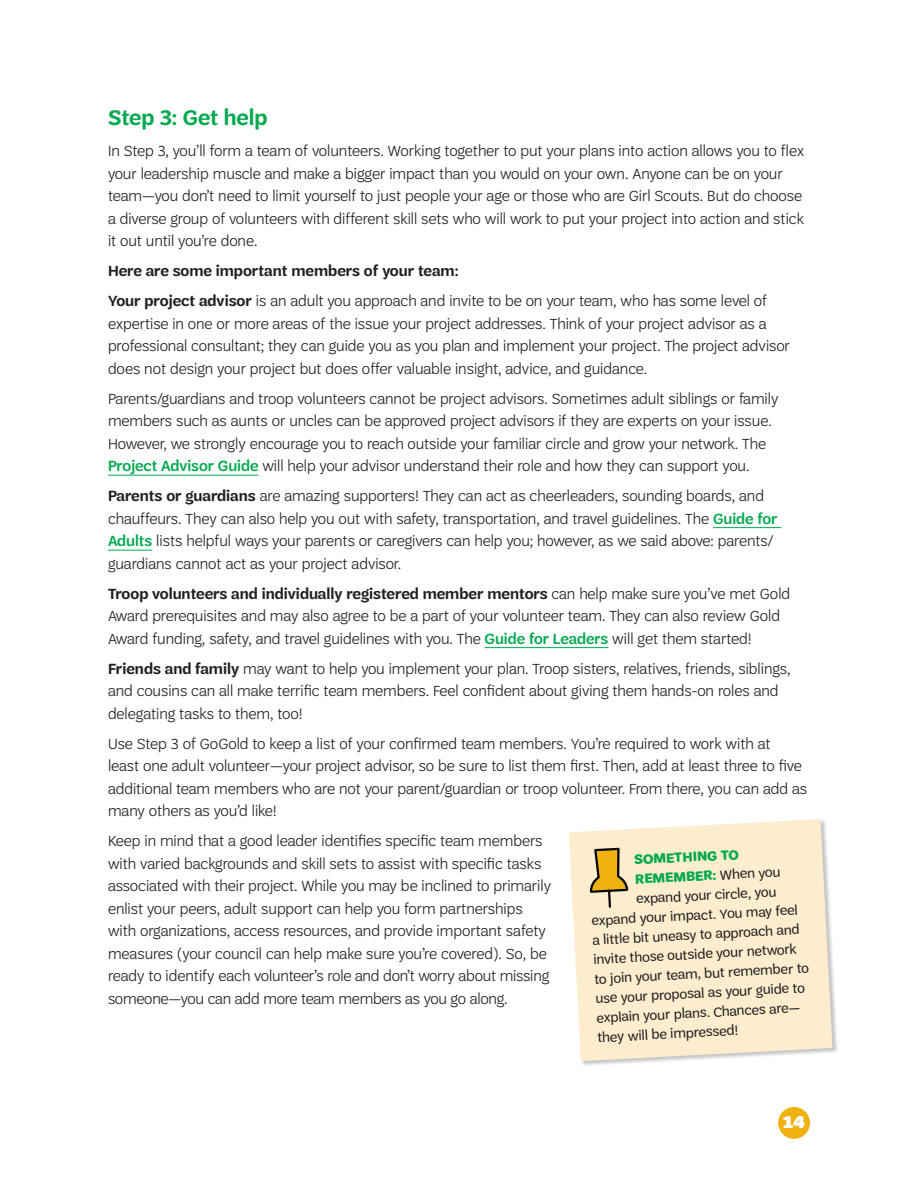
<style>
.page{position:relative;width:918px;height:1188px;background:#fff}
.page>*{position:absolute;margin:0;border:0;box-sizing:border-box;transform-origin:0 0}
.SUBHEAD_BOLD_U_LC_gr{font:600 22.5px "Trefoil Sans";color:#00a94e}
.t1{font:900 18px "Trefoil Slab";color:#fff}
.BODY_COPY{font:300 15.75px/22.5px "Trefoil Sans";color:#231f20}
.BODY_COPY-2{font:600 15.75px "Trefoil Sans";color:#231f20}
.Remember_tips{font:14.25px "Trefoil Sans";color:#231f20}
.Remember_tips-2{font:700 14.25px "Trefoil Sans";color:#00a94e}
.s1{font-weight:600}
.s2{font-weight:500;color:#00a94e}
.s3{font-weight:400;color:#231f20}
</style>
<div class="page">
<div style="left:778px;top:1107px;width:32px;height:32px;background:#efb211;border-radius:50%"></div>
<hr style="left:108px;top:475px;width:150px;height:1px;background:#00a94e">
<hr style="left:713px;top:527px;width:68px;height:1px;background:#00a94e">
<hr style="left:108px;top:550px;width:44px;height:1px;background:#00a94e">
<hr style="left:485px;top:647px;width:123px;height:1px;background:#00a94e">
<div style="left:569px;top:819px;width:270px;height:248px;background:#231f20;opacity:.25"></div>
<svg style="left:569px;top:819px;width:263px;height:242px;background:#fbedd1"></svg>
<svg style="left:589px;top:847px;width:40px;height:62px;background:#d2b66e"></svg>
<p class="SUBHEAD_BOLD_U_LC_gr" style="left:108px;top:105px;width:161px">Step 3: Get help</p>
<p class="BODY_COPY" style="left:108px;top:140px;width:698px">In Step 3, you’ll form a team of volunteers. Working together to put your plans into action allows you to flex your leadership muscle and make a bigger impact than you would on your own. Anyone can be on your team—you don’t need to limit yourself to just people your age or those who are Girl Scouts. But do choose a diverse group of volunteers with different skill sets who will work to put your project into action and stick it out until you’re done.</p>
<p class="BODY_COPY-2" style="left:108px;top:262px;width:352px">Here are some important members of your team:</p>
<p class="BODY_COPY" style="left:108px;top:290px;width:683px"><span class="s1">Your project advisor</span> is an adult you approach and invite to be on your team, who has some level of expertise in one or more areas of the issue your project addresses. Think of your project advisor as a professional consultant; they can guide you as you plan and implement your project. The project advisor does not design your project but does offer valuable insight, advice, and guidance.</p>
<p class="BODY_COPY" style="left:108px;top:387px;width:672px">Parents/guardians and troop volunteers cannot be project advisors. Sometimes adult siblings or family members such as aunts or uncles can be approved project advisors if they are experts on your issue.<br>However, we strongly encourage you to reach outside your familiar circle and grow your network. The <span class="s2">Project Advisor Guide</span> will help your advisor understand their role and how they can support you.</p>
<p class="BODY_COPY" style="left:108px;top:485px;width:671px"><span class="s1">Parents or guardians</span> are amazing supporters! They can act as cheerleaders, sounding boards, and chauffeurs. They can also help you out with safety, transportation, and travel guidelines. The <span class="s2">Guide for Adults</span> lists helpful ways your parents or caregivers can help you; however, as we said above: parents/ guardians cannot act as your project advisor.</p>
<p class="BODY_COPY" style="left:108px;top:582px;width:684px"><span class="s1">Troop volunteers and individually registered member mentors</span> can help make sure you’ve met Gold<br>Award prerequisites and may also agree to be a part of your volunteer team. They can also review Gold<br>Award funding, safety, and travel guidelines with you. The <span class="s2">Guide for Leaders</span> will get them started!</p>
<p class="BODY_COPY" style="left:108px;top:657px;width:684px"><span class="s1">Friends and family</span> may want to help you implement your plan. Troop sisters, relatives, friends, siblings, and cousins can all make terrific team members. Feel confident about giving them hands-on roles and delegating tasks to them, too!</p>
<p class="BODY_COPY" style="left:108px;top:732px;width:701px">Use Step 3 of GoGold to keep a list of your confirmed team members. You’re required to work with at<br>least one adult volunteer—your project advisor, so be sure to list them first. Then, add at least three to five additional team members who are not your parent/guardian or troop volunteer. From there, you can add as many others as you’d like!</p>
<p class="BODY_COPY" style="left:108px;top:830px;width:445px">Keep in mind that a good leader identifies specific team members with varied backgrounds and skill sets to assist with specific tasks associated with their project. While you may be inclined to primarily enlist your peers, adult support can help you form partnerships with organizations, access resources, and provide important safety measures (your council can help make sure you’re covered). So, be ready to identify each volunteer’s role and don’t worry about missing someone—you can add more team members as you go along.</p>
<p class="Remember_tips-2" style="left:634px;top:852px;width:106px;rotate:-3deg">SOMETHING TO</p>
<p class="Remember_tips-2" style="left:635px;top:871px;width:147px;rotate:-3deg">REMEMBER: <span class="s3">When you</span></p>
<p class="Remember_tips" style="left:636px;top:891px;width:142px;rotate:-3deg">expand your circle, you</p>
<p class="Remember_tips" style="left:591px;top:913px;width:208px;rotate:-3deg">expand your impact. You may feel</p>
<p class="Remember_tips" style="left:592px;top:932px;width:209px;rotate:-3deg">a little bit uneasy to approach and</p>
<p class="Remember_tips" style="left:593px;top:952px;width:205px;rotate:-3deg">invite those outside your network</p>
<p class="Remember_tips" style="left:594px;top:971px;width:216px;rotate:-3deg">to join your team, but remember to</p>
<p class="Remember_tips" style="left:595px;top:991px;width:211px;rotate:-3deg">use your proposal as your guide to</p>
<p class="Remember_tips" style="left:596px;top:1010px;width:205px;rotate:-3deg">explain your plans. Chances are—</p>
<p class="Remember_tips" style="left:597px;top:1030px;width:142px;rotate:-3deg">they will be impressed!</p>
<p class="t1" style="left:783px;top:1112px;width:23px">14</p>
</div>
